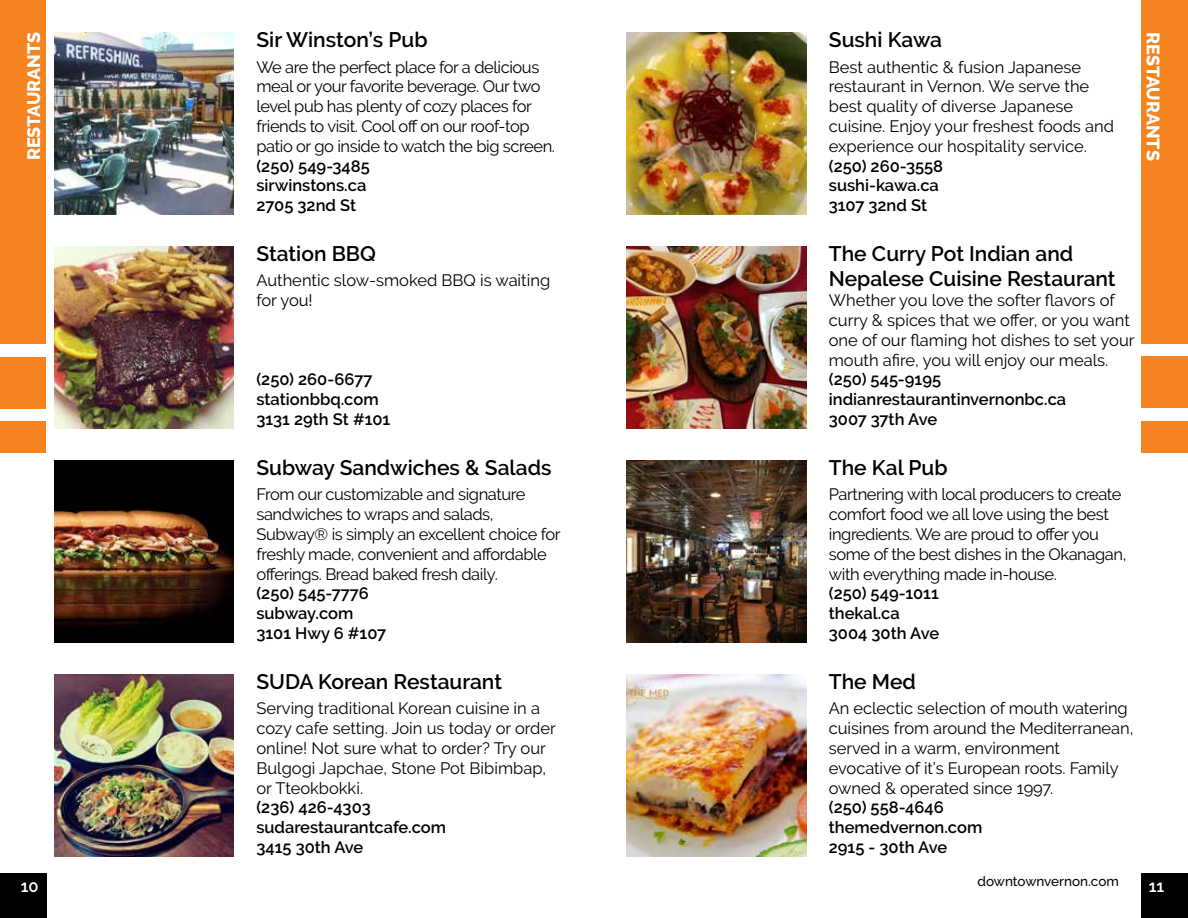
<style>
.page{position:relative;width:1188px;height:918px;background:#fff}
.page>*{position:absolute;margin:0;border:0;box-sizing:border-box;transform-origin:0 0}
.t1{font:600 21px/25.2px "Raleway";color:#000}
.t2{font:800 18px "Raleway";letter-spacing:-.005em;color:#fff}
.t3{font:16.5px/19.8px "Raleway";letter-spacing:-.015em;color:#000}
.t4{font:600 16.5px/19.8px "Raleway";color:#000}
.t5{font:600 16.5px "Raleway";color:#fff}
.t6{font:500 13.5px "Raleway";color:#000}
</style>
<div class="page">
<div style="left:0;top:873px;width:46px;height:45px;background:#000"></div>
<div style="left:1141px;top:0;width:47px;height:344px;background:#f58320"></div>
<div style="left:1141px;top:356px;width:47px;height:52px;background:#f58320"></div>
<div style="left:1141px;top:421px;width:47px;height:32px;background:#f58320"></div>
<div style="left:0;top:0;width:46px;height:344px;background:#f58320"></div>
<div style="left:0;top:357px;width:46px;height:52px;background:#f58320"></div>
<div style="left:0;top:421px;width:46px;height:32px;background:#f58320"></div>
<div style="left:1141px;top:873px;width:47px;height:45px;background:#000"></div>
<img style="left:627px;top:32px;width:179px;height:182px">
<img style="left:627px;top:246px;width:179px;height:182px">
<img style="left:627px;top:460px;width:179px;height:182px">
<img style="left:627px;top:674px;width:179px;height:182px">
<img style="left:54px;top:32px;width:180px;height:182px">
<img style="left:54px;top:246px;width:180px;height:182px">
<img style="left:54px;top:460px;width:180px;height:182px">
<img style="left:54px;top:674px;width:180px;height:182px">
<p class="t1" style="left:256px;top:27px;width:173px">Sir Winston’s Pub</p>
<p class="t3" style="left:256px;top:57px;width:300px">We are the perfect place for a delicious meal or your favorite beverage. Our two level pub has plenty of cozy places for friends to visit. Cool off on our roof-top patio or go inside to watch the big screen.</p>
<p class="t4" style="left:256px;top:156px;width:115px">(250) 549-3485 sirwinstons.ca<br>2705 32nd St</p>
<p class="t1" style="left:256px;top:241px;width:121px">Station BBQ</p>
<p class="t3" style="left:256px;top:271px;width:295px">Authentic slow-smoked BBQ is waiting for you!</p>
<p class="t1" style="left:829px;top:27px;width:115px">Sushi Kawa</p>
<p class="t3" style="left:829px;top:57px;width:287px">Best authentic &amp; fusion Japanese restaurant in Vernon. We serve the best quality of diverse Japanese cuisine. Enjoy your freshest foods and experience our hospitality service.</p>
<p class="t4" style="left:829px;top:156px;width:116px">(250) 260-3558 sushi-kawa.ca<br>3107 32nd St</p>
<p class="t1" style="left:829px;top:241px;width:288px">The Curry Pot Indian and<br>Nepalese Cuisine Restaurant</p>
<p class="t3" style="left:829px;top:290px;width:307px">Whether you love the softer flavors of curry &amp; spices that we offer, or you want one of our flaming hot dishes to set your mouth afire, you will enjoy our meals.</p>
<p class="t4" style="left:829px;top:370px;width:239px">(250) 545-9195 indianrestaurantinvernonbc.ca<br>3007 37th Ave</p>
<p class="t1" style="left:829px;top:455px;width:120px">The Kal Pub</p>
<p class="t3" style="left:829px;top:485px;width:299px">Partnering with local producers to create comfort food we all love using the best ingredients. We are proud to offer you some of the best dishes in the Okanagan, with everything made in-house.</p>
<p class="t4" style="left:829px;top:584px;width:112px">(250) 549-1011 thekal.ca<br>3004 30th Ave</p>
<p class="t1" style="left:829px;top:669px;width:89px">The Med</p>
<p class="t3" style="left:829px;top:699px;width:306px">An eclectic selection of mouth watering cuisines from around the Mediterranean, served in a warm, environment evocative of it’s European roots. Family owned &amp; operated since 1997.</p>
<p class="t4" style="left:829px;top:798px;width:155px">(250) 558-4646 themedvernon.com<br>2915 - 30th Ave</p>
<p class="t2" style="left:24px;top:160px;width:130px;rotate:-90deg">RESTAURANTS</p>
<p class="t2" style="left:1163px;top:32px;width:130px;rotate:90deg">RESTAURANTS</p>
<p class="t4" style="left:256px;top:370px;width:135px">(250) 260-6677 stationbbq.com<br>3131 29th St #101</p>
<p class="t1" style="left:256px;top:455px;width:297px">Subway Sandwiches &amp; Salads</p>
<p class="t3" style="left:256px;top:485px;width:306px">From our customizable and signature sandwiches to wraps and salads, Subway® is simply an excellent choice for freshly made, convenient and affordable offerings. Bread baked fresh daily.</p>
<p class="t4" style="left:256px;top:584px;width:131px">(250) 545-7776 subway.com<br>3101 Hwy 6 #107</p>
<p class="t1" style="left:256px;top:669px;width:247px">SUDA Korean Restaurant</p>
<p class="t3" style="left:256px;top:699px;width:301px">Serving traditional Korean cuisine in a cozy cafe setting. Join us today or order online! Not sure what to order? Try our Bulgogi Japchae, Stone Pot Bibimbap, or Tteokbokki.</p>
<p class="t4" style="left:256px;top:798px;width:191px">(236) 426-4303 sudarestaurantcafe.com<br>3415 30th Ave</p>
<p class="t6" style="left:978px;top:874px;width:143px">downtownvernon.com</p>
<p class="t5" style="left:21px;top:877px;width:19px">10</p>
<p class="t5" style="left:1149px;top:877px;width:17px">11</p>
</div>
